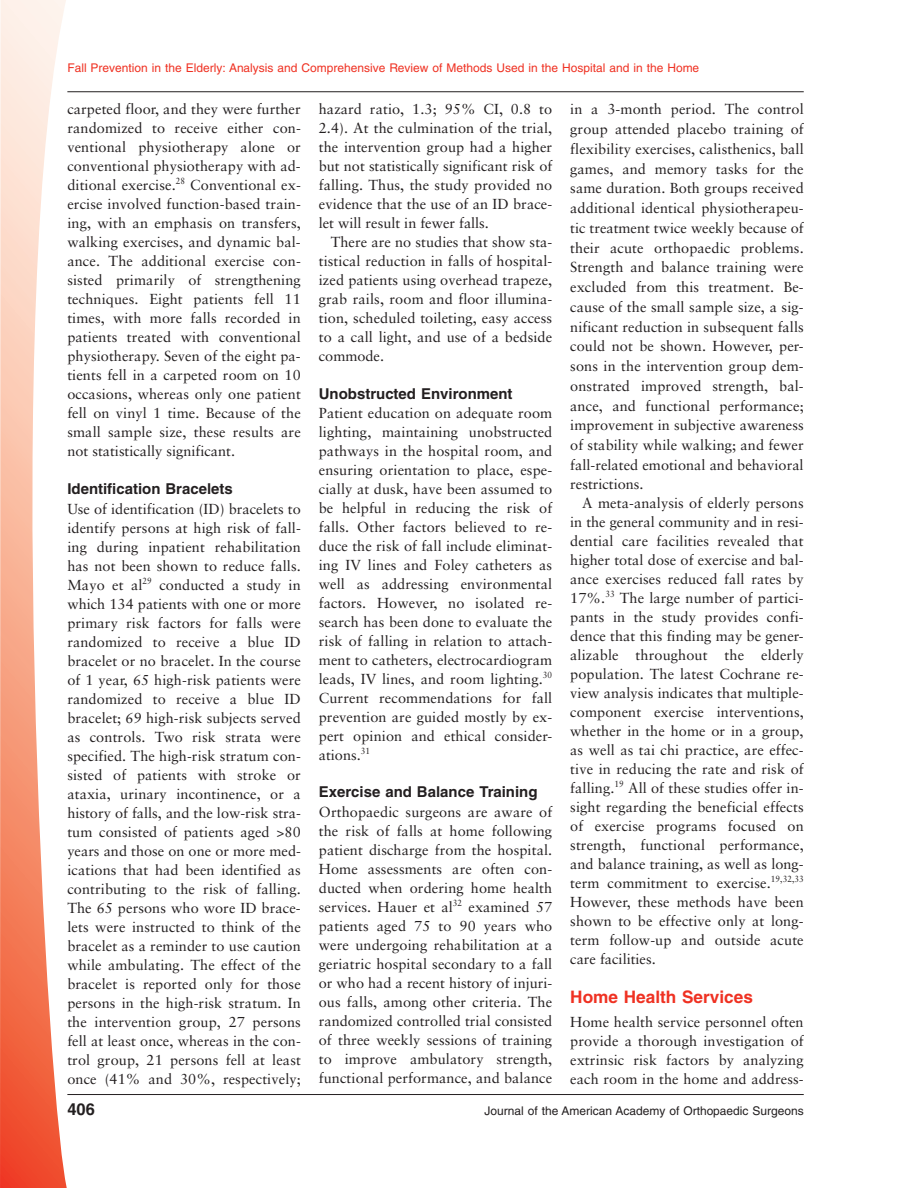
<style>
.page{position:relative;width:918px;height:1188px;background:#fff}
.page>*{position:absolute;margin:0;border:0;box-sizing:border-box;transform-origin:0 0}
.t1{font:700 17.25px "Helvetica";color:#ef3122}
.t2{font:700 16.5px "Helvetica";color:#231f20}
.t3{font:700 15px "Helvetica";color:#231f20}
.t4{font:14.55px/19px "Sabon";letter-spacing:.005em;color:#231f20;text-align:justify}
.t5{font:12px "Helvetica";color:#ef3122}
.t6{font:12px "Helvetica";color:#231f20}
</style>
<div class="page">
<svg style="left:0;top:0;width:68px;height:1188px"></svg>
<hr style="left:67px;top:91px;width:737px;height:1px;background:#231f20">
<hr style="left:67px;top:1094px;width:737px;height:1px;background:#231f20">
<p class="t5" style="left:67px;top:63px;width:633px">Fall Prevention in the Elderly: Analysis and Comprehensive Review of Methods Used in the Hospital and in the Home</p>
<p class="t4" style="left:67px;top:101px;width:235px">carpeted floor, and they were further randomized to receive either con&shy;ventional physiotherapy alone or conventional physiotherapy with ad&shy;ditional exercise.<sup>28</sup> Conventional ex&shy;ercise involved function-based train&shy;ing, with an emphasis on transfers, walking exercises, and dynamic bal&shy;ance. The additional exercise con&shy;sisted primarily of strengthening techniques. Eight patients fell 11 times, with more falls recorded in patients treated with conventional physiotherapy. Seven of the eight pa&shy;tients fell in a carpeted room on 10 occasions, whereas only one patient fell on vinyl 1 time. Because of the small sample size, these results are not statistically significant.</p>
<p class="t3" style="left:67px;top:483px;width:167px">Identification Bracelets</p>
<p class="t4" style="left:67px;top:500px;width:235px">Use of identification (ID) bracelets to identify persons at high risk of fall&shy;ing during inpatient rehabilitation has not been shown to reduce falls.<br>Mayo et al<sup>29</sup> conducted a study in which 134 patients with one or more primary risk factors for falls were randomized to receive a blue ID bracelet or no bracelet. In the course of 1 year, 65 high-risk patients were randomized to receive a blue ID bracelet; 69 high-risk subjects served as controls. Two risk strata were specified. The high-risk stratum con&shy;sisted of patients with stroke or ataxia, urinary incontinence, or a history of falls, and the low-risk stra&shy;tum consisted of patients aged &gt;80 years and those on one or more med&shy;ications that had been identified as contributing to the risk of falling.<br>The 65 persons who wore ID brace&shy;lets were instructed to think of the bracelet as a reminder to use caution while ambulating. The effect of the bracelet is reported only for those persons in the high-risk stratum. In the intervention group, 27 persons fell at least once, whereas in the con&shy;trol group, 21 persons fell at least once (41% and 30%, respectively;</p>
<p class="t4" style="left:319px;top:101px;width:235px">hazard ratio, 1.3; 95% CI, 0.8 to 2.4). At the culmination of the trial, the intervention group had a higher but not statistically significant risk of falling. Thus, the study provided no evidence that the use of an ID brace&shy;let will result in fewer falls.</p>
<p class="t4" style="left:319px;top:234px;width:235px;text-indent:12px">There are no studies that show sta&shy;tistical reduction in falls of hospital&shy;ized patients using overhead trapeze, grab rails, room and floor illumina&shy;tion, scheduled toileting, easy access to a call light, and use of a bedside commode.</p>
<p class="t3" style="left:319px;top:388px;width:195px">Unobstructed Environment</p>
<p class="t4" style="left:319px;top:405px;width:235px">Patient education on adequate room lighting, maintaining unobstructed pathways in the hospital room, and ensuring orientation to place, espe&shy;cially at dusk, have been assumed to be helpful in reducing the risk of falls. Other factors believed to re&shy;duce the risk of fall include eliminat&shy;ing IV lines and Foley catheters as well as addressing environmental factors. However, no isolated re&shy;search has been done to evaluate the risk of falling in relation to attach&shy;ment to catheters, electrocardiogram leads, IV lines, and room lighting.<sup>30<br></sup>Current recommendations for fall prevention are guided mostly by ex&shy;pert opinion and ethical consider&shy;ations.<sup>31</sup></p>
<p class="t3" style="left:319px;top:787px;width:220px">Exercise and Balance Training</p>
<p class="t4" style="left:319px;top:804px;width:235px">Orthopaedic surgeons are aware of the risk of falls at home following patient discharge from the hospital.<br>Home assessments are often con&shy;ducted when ordering home health services. Hauer et al<sup>32</sup> examined 57 patients aged 75 to 90 years who were undergoing rehabilitation at a geriatric hospital secondary to a fall or who had a recent history of injuri&shy;ous falls, among other criteria. The randomized controlled trial consisted of three weekly sessions of training to improve ambulatory strength, functional performance, and balance</p>
<p class="t4" style="left:570px;top:101px;width:235px;line-height:19.6px">in a 3-month period. The control group attended placebo training of flexibility exercises, calisthenics, ball games, and memory tasks for the same duration. Both groups received additional identical physiotherapeu&shy;tic treatment twice weekly because of their acute orthopaedic problems.<br>Strength and balance training were excluded from this treatment. Be&shy;cause of the small sample size, a sig&shy;nificant reduction in subsequent falls could not be shown. However, per&shy;sons in the intervention group dem&shy;onstrated improved strength, bal&shy;ance, and functional performance; improvement in subjective awareness of stability while walking; and fewer fall-related emotional and behavioral restrictions.</p>
<p class="t4" style="left:570px;top:495px;width:235px;text-indent:12px">A meta-analysis of elderly persons in the general community and in resi&shy;dential care facilities revealed that higher total dose of exercise and bal&shy;ance exercises reduced fall rates by 17%.<sup>33</sup> The large number of partici&shy;pants in the study provides confi&shy;dence that this finding may be gener&shy;alizable throughout the elderly population. The latest Cochrane re&shy;view analysis indicates that multiple&shy;component exercise interventions, whether in the home or in a group, as well as tai chi practice, are effec&shy;tive in reducing the rate and risk of falling.<sup>19</sup> All of these studies offer in&shy;sight regarding the beneficial effects of exercise programs focused on strength, functional performance, and balance training, as well as long&shy;term commitment to exercise.<sup>19,32,33<br></sup>However, these methods have been shown to be effective only at long&shy;term follow-up and outside acute care facilities.</p>
<p class="t1" style="left:570px;top:991px;width:184px">Home Health Services</p>
<p class="t4" style="left:570px;top:1013px;width:235px">Home health service personnel often provide a thorough investigation of extrinsic risk factors by analyzing each room in the home and address-</p>
<p class="t2" style="left:67px;top:1103px;width:29px">406</p>
<p class="t6" style="left:484px;top:1107px;width:321px">Journal of the American Academy of Orthopaedic Surgeons</p>
</div>
